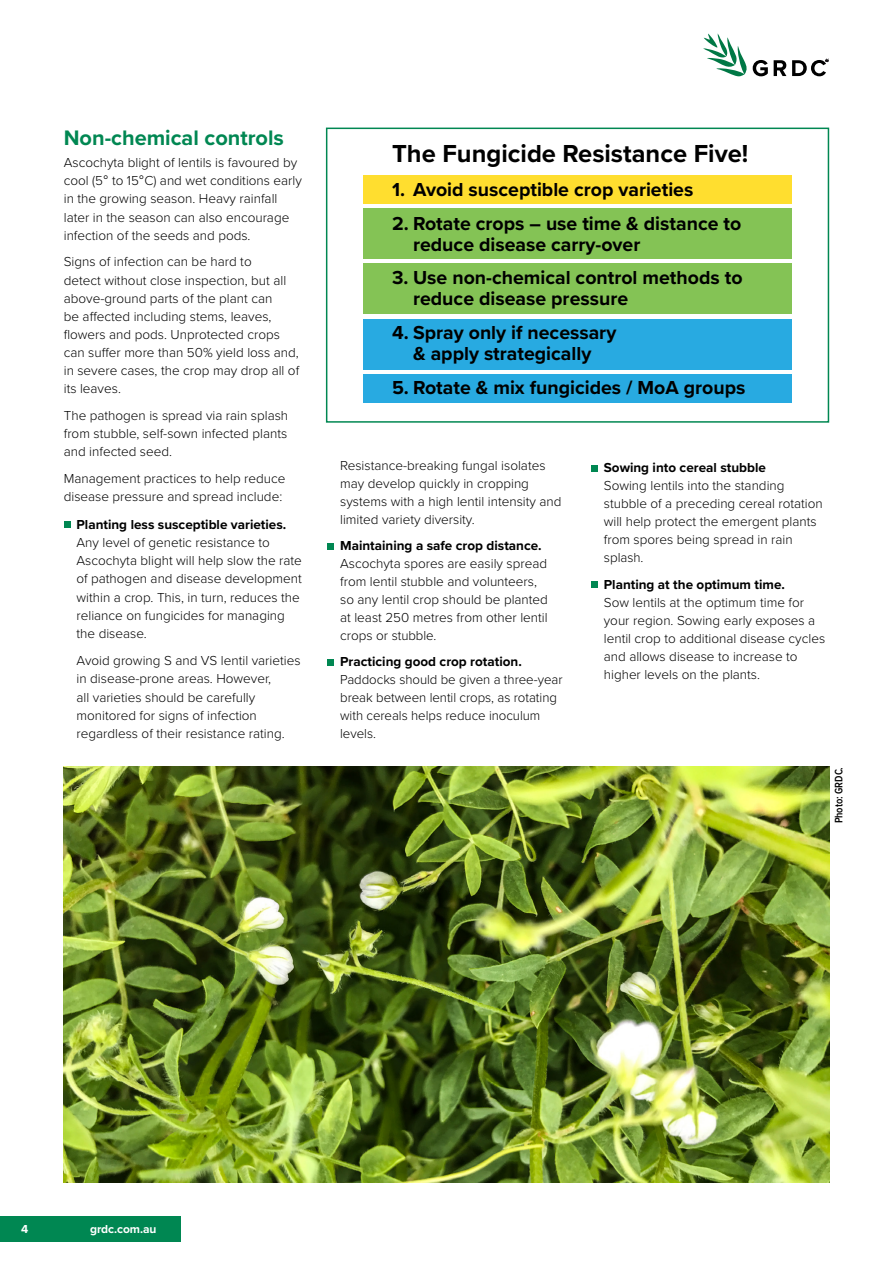
<style>
.page{position:relative;width:893px;height:1263px;background:#fff}
.page>*{position:absolute;margin:0;border:0;box-sizing:border-box;transform-origin:0 0}
.t1{font:700 25.5px "Proxima Nova";color:#000}
.t2{font:700 21.75px "Proxima Nova";color:#008752}
.t3{font:700 19.5px/21px "Proxima Nova";color:#000}
.t4{font:300 13.5px/18.1px "Proxima Nova";color:#000}
.t5{font:700 13.5px "Proxima Nova";color:#000}
.t6{font:700 12px "Proxima Nova";letter-spacing:-.005em;color:#fff}
.t7{font:600 11.25px "Proxima Nova Cond";letter-spacing:-.005em;color:#000}
</style>
<div class="page">
<div style="left:0;top:1216px;width:181px;height:26px;background:#008752"></div>
<svg style="left:703px;top:33px;width:44px;height:44px"></svg>
<svg style="left:753px;top:60px;width:15px;height:16px"></svg>
<svg style="left:774px;top:60px;width:12px;height:16px"></svg>
<svg style="left:792px;top:60px;width:36px;height:16px"></svg>
<div style="left:64px;top:521px;width:7px;height:7px;background:#008752"></div>
<div style="left:327px;top:543px;width:7px;height:6px;background:#008752"></div>
<div style="left:327px;top:659px;width:7px;height:6px;background:#008752"></div>
<div style="left:591px;top:465px;width:7px;height:6px;background:#008752"></div>
<div style="left:591px;top:581px;width:7px;height:7px;background:#008752"></div>
<div style="left:364px;top:208px;width:428px;height:51px;background:#84c355"></div>
<div style="left:364px;top:263px;width:428px;height:51px;background:#84c355"></div>
<div style="left:364px;top:319px;width:428px;height:51px;background:#28aae1"></div>
<div style="left:364px;top:375px;width:428px;height:28px;background:#28aae1"></div>
<div style="left:364px;top:176px;width:428px;height:28px;background:#ffde2f"></div>
<div style="left:326px;top:128px;width:503px;height:295px;border:2px solid #008752"></div>
<img style="left:64px;top:767px;width:765px;height:415px">
<h2 class="t2" style="left:64px;top:121px;width:222px">Non-chemical controls</h2>
<p class="t4" style="left:64px;top:153px;width:240px">Ascochyta blight of lentils is favoured by cool (5 to 15 C) and wet conditions early in the growing season. Heavy rainfall later in the season can also encourage infection of the seeds and pods.</p>
<p class="t4" style="left:64px;top:252px;width:237px">Signs of infection can be hard to<br>detect without close inspection, but all above-ground parts of the plant can<br>be affected including stems, leaves, flowers and pods. Unprotected crops can suffer more than 50% yield loss and, in severe cases, the crop may drop all of its leaves.</p>
<p class="t4" style="left:64px;top:406px;width:226px;text-align:justify">The pathogen is spread via rain splash from stubble, self-sown infected plants and infected seed.</p>
<p class="t4" style="left:64px;top:469px;width:223px">Management practices to help reduce disease pressure and spread include:</p>
<p class="t5" style="left:77px;top:514px;width:211px">Planting less susceptible varieties.</p>
<p class="t4" style="left:77px;top:532px;width:227px">Any level of genetic resistance to Ascochyta blight will help slow the rate of pathogen and disease development within a crop. This, in turn, reduces the reliance on fungicides for managing the disease.</p>
<p class="t4" style="left:77px;top:651px;width:226px">Avoid growing S and VS lentil varieties in disease-prone areas. However,<br>all varieties should be carefully monitored for signs of infection regardless of their resistance rating.</p>
<h1 class="t1" style="left:392px;top:135px;width:358px">The Fungicide Resistance Five!</h1>
<h3 class="t3" style="left:392px;top:179px;width:303px">1. Avoid susceptible crop varieties</h3>
<h3 class="t3" style="left:413px;top:212px;width:330px;text-indent:-21px">2. Rotate crops – use time &amp; distance to reduce disease carry-over</h3>
<h3 class="t3" style="left:413px;top:267px;width:331px;text-indent:-21px">3. Use non-chemical control methods to reduce disease pressure</h3>
<h3 class="t3" style="left:392px;top:322px;width:226px;text-align:center">4. Spray only if necessary &amp; apply strategically</h3>
<h3 class="t3" style="left:392px;top:376px;width:355px">5. Rotate &amp; mix fungicides / MoA groups</h3>
<p class="t4" style="left:340px;top:456px;width:223px">Resistance-breaking fungal isolates may develop quickly in cropping systems with a high lentil intensity and limited variety diversity.</p>
<p class="t5" style="left:340px;top:536px;width:203px">Maintaining a safe crop distance.</p>
<p class="t4" style="left:340px;top:554px;width:209px">Ascochyta spores are easily spread from lentil stubble and volunteers, so any lentil crop should be planted at least 250 metres from other lentil crops or stubble.</p>
<p class="t5" style="left:340px;top:652px;width:183px">Practicing good crop rotation.</p>
<p class="t4" style="left:340px;top:670px;width:224px">Paddocks should be given a three-year break between lentil crops, as rotating with cereals helps reduce inoculum levels.</p>
<p class="t5" style="left:604px;top:458px;width:164px">Sowing into cereal stubble</p>
<p class="t4" style="left:604px;top:476px;width:221px">Sowing lentils into the standing stubble of a preceding cereal rotation will help protect the emergent plants from spores being spread in rain splash.</p>
<p class="t5" style="left:604px;top:574px;width:183px">Planting at the optimum time.</p>
<p class="t4" style="left:604px;top:593px;width:223px">Sow lentils at the optimum time for your region. Sowing early exposes a lentil crop to additional disease cycles and allows disease to increase to higher levels on the plants.</p>
<p class="t7" style="left:830px;top:823px;width:58px;rotate:-90deg">Photo: GRDC.</p>
<p class="t6" style="left:21px;top:1220px;width:9px">4</p>
<p class="t6" style="left:90px;top:1220px;width:68px">grdc.com.au</p>
</div>
